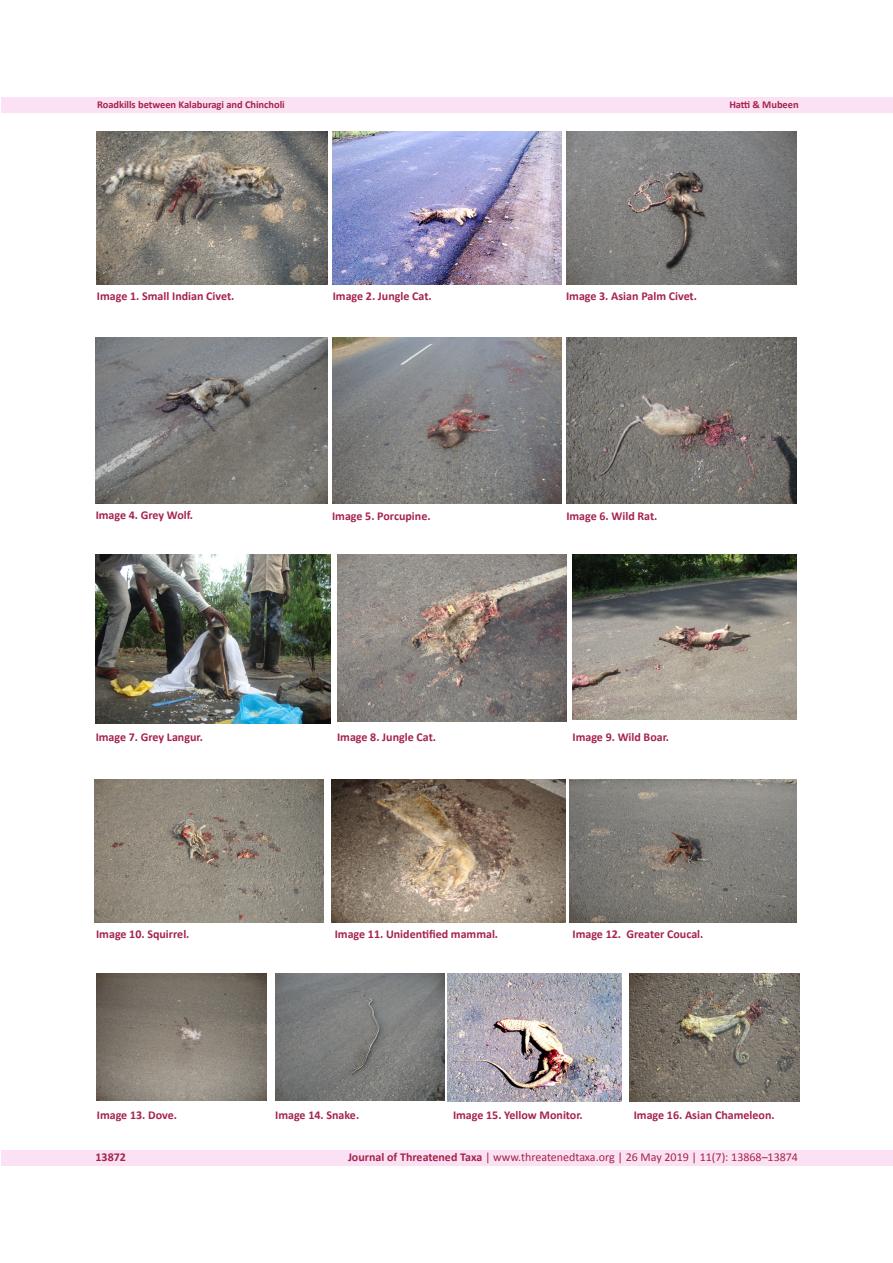
<style>
.page{position:relative;width:893px;height:1263px;background:#fff}
.page>*{position:absolute;margin:0;border:0;box-sizing:border-box;transform-origin:0 0}
.t1{font:12px "Calibri Bold 2";color:#a5234c}
.t2{font:12px "Calibri 2";color:#a5234c}
.t3{font:700 12px "Calibri";color:#a5234c}
.t4{font:700 10.5px "Calibri";letter-spacing:-.005em;color:#a5234c}
.s1{font-family:"Calibri Bold 2"}
</style>
<div class="page">
<div style="left:1px;top:97px;width:891px;height:15px;background:#fbe1f4"></div>
<div style="left:1px;top:1150px;width:892px;height:16px;background:#fbe1f4"></div>
<img style="left:97px;top:132px;width:230px;height:152px">
<img style="left:333px;top:132px;width:228px;height:152px">
<img style="left:566px;top:132px;width:230px;height:152px">
<img style="left:96px;top:337px;width:232px;height:166px">
<img style="left:333px;top:337px;width:228px;height:166px">
<img style="left:566px;top:337px;width:230px;height:166px">
<img style="left:96px;top:555px;width:234px;height:168px">
<img style="left:332px;top:779px;width:233px;height:143px">
<img style="left:337px;top:555px;width:229px;height:166px">
<img style="left:572px;top:555px;width:224px;height:165px">
<img style="left:94px;top:779px;width:229px;height:144px">
<img style="left:570px;top:779px;width:226px;height:144px">
<img style="left:275px;top:974px;width:169px;height:126px">
<img style="left:447px;top:974px;width:175px;height:127px">
<img style="left:629px;top:974px;width:170px;height:127px">
<img style="left:96px;top:973px;width:170px;height:128px">
<p class="t4" style="left:97px;top:98px;width:189px">Roadkills between Kalaburagi and Chincholi</p>
<p class="t4" style="left:729px;top:98px;width:71px">Hatti &amp; Mubeen</p>
<p class="t1" style="left:97px;top:288px;width:139px">Image 1. Small Indian Civet.</p>
<p class="t1" style="left:333px;top:288px;width:100px">Image 2. Jungle Cat.</p>
<p class="t1" style="left:566px;top:288px;width:132px">Image 3. Asian Palm Civet.</p>
<p class="t1" style="left:96px;top:507px;width:99px">Image 4. Grey Wolf.</p>
<p class="t3" style="left:332px;top:509px;width:100px">Image 5. Porcupine.</p>
<p class="t1" style="left:566px;top:509px;width:93px">Image 6. Wild Rat.</p>
<p class="t1" style="left:96px;top:729px;width:109px">Image 7. Grey Langur.</p>
<p class="t1" style="left:337px;top:729px;width:100px">Image 8. Jungle Cat.</p>
<p class="t1" style="left:572px;top:729px;width:98px">Image 9. Wild Boar.</p>
<p class="t3" style="left:335px;top:926px;width:165px">Image 11. Unidentified mammal.</p>
<p class="t1" style="left:96px;top:926px;width:95px">Image 10. Squirrel.</p>
<p class="t1" style="left:572px;top:926px;width:132px">Image 12. Greater Coucal.</p>
<p class="t1" style="left:97px;top:1107px;width:82px">Image 13. Dove.</p>
<p class="t1" style="left:275px;top:1107px;width:85px">Image 14. Snake.</p>
<p class="t3" style="left:453px;top:1107px;width:131px">Image 15. Yellow Monitor.</p>
<p class="t1" style="left:634px;top:1107px;width:142px">Image 16. Asian Chameleon.</p>
<p class="t1" style="left:96px;top:1150px;width:32px">13872</p>
<p class="t2" style="left:348px;top:1150px;width:452px"><span class="s1">Journal of Threatened Taxa</span> | www.threatenedtaxa.org | 26 May 2019 | 11(7): 13868–13874</p>
</div>
